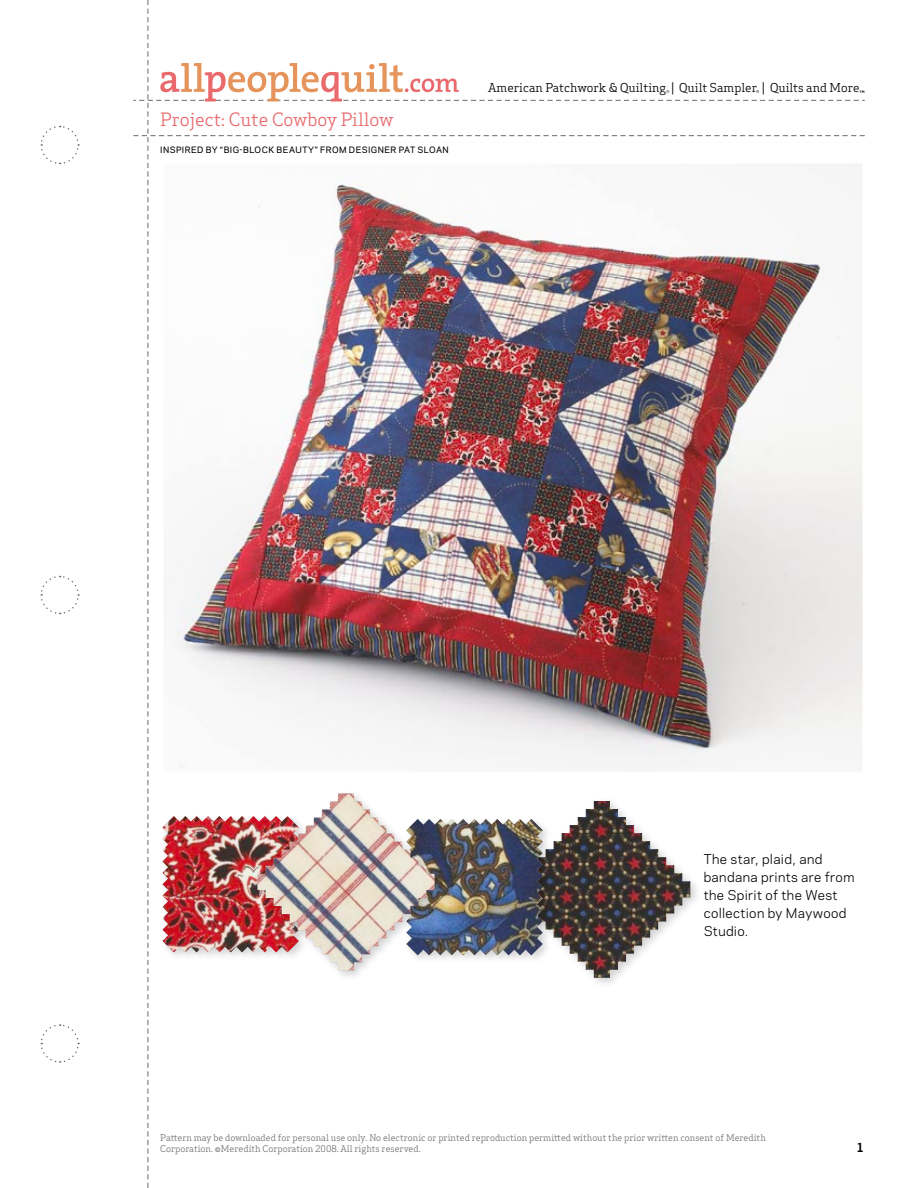
<style>
.page{position:relative;width:918px;height:1188px;background:#fff}
.page>*{position:absolute;margin:0;border:0;box-sizing:border-box;transform-origin:0 0}
.t1{font:18px "Apex Serif";color:#e9696c}
.t2{font:12.75px/18px "Galaxie Polaris";letter-spacing:.025em;color:#000}
.t3{font:12px "Apex Serif";color:#000}
.t4{font:9px/10.8px "Apex Serif";color:#6d6f71}
.t5{font:500 8.25px "Galaxie Polaris";letter-spacing:.05em;color:#000}
</style>
<div class="page">
<svg style="left:40px;top:125px;width:40px;height:40px"></svg>
<svg style="left:40px;top:1024px;width:40px;height:39px"></svg>
<svg style="left:40px;top:575px;width:40px;height:40px"></svg>
<img style="left:133px;top:0;width:732px;height:1188px">
<h1 class="t1" style="left:160px;top:108px;width:235px">Project: Cute Cowboy Pillow</h1>
<p class="t5" style="left:160px;top:143px;width:290px">INSPI RED BY “BIG-BLOCK BEAUTY” FROM DESIGNER PAT SLOAN</p>
<h3 class="t3" style="left:488px;top:80px;width:373px">American Patchwork &amp; Quilting | Quilt Sampler | Quilts and More</h3>
<h2 class="t2" style="left:704px;top:849px;width:152px">The star, plaid, and bandana prints are from the Spirit of the West collection by Maywood<br>Studio.</h2>
<p class="t4" style="left:160px;top:1132px;width:607px">Pattern may be downloaded for personal use only. No electronic or printed reproduction permitted without the prior written consent of Meredith<br>Corporation. ©Meredith Corporation 2008. All rights reserved.</p>
</div>
